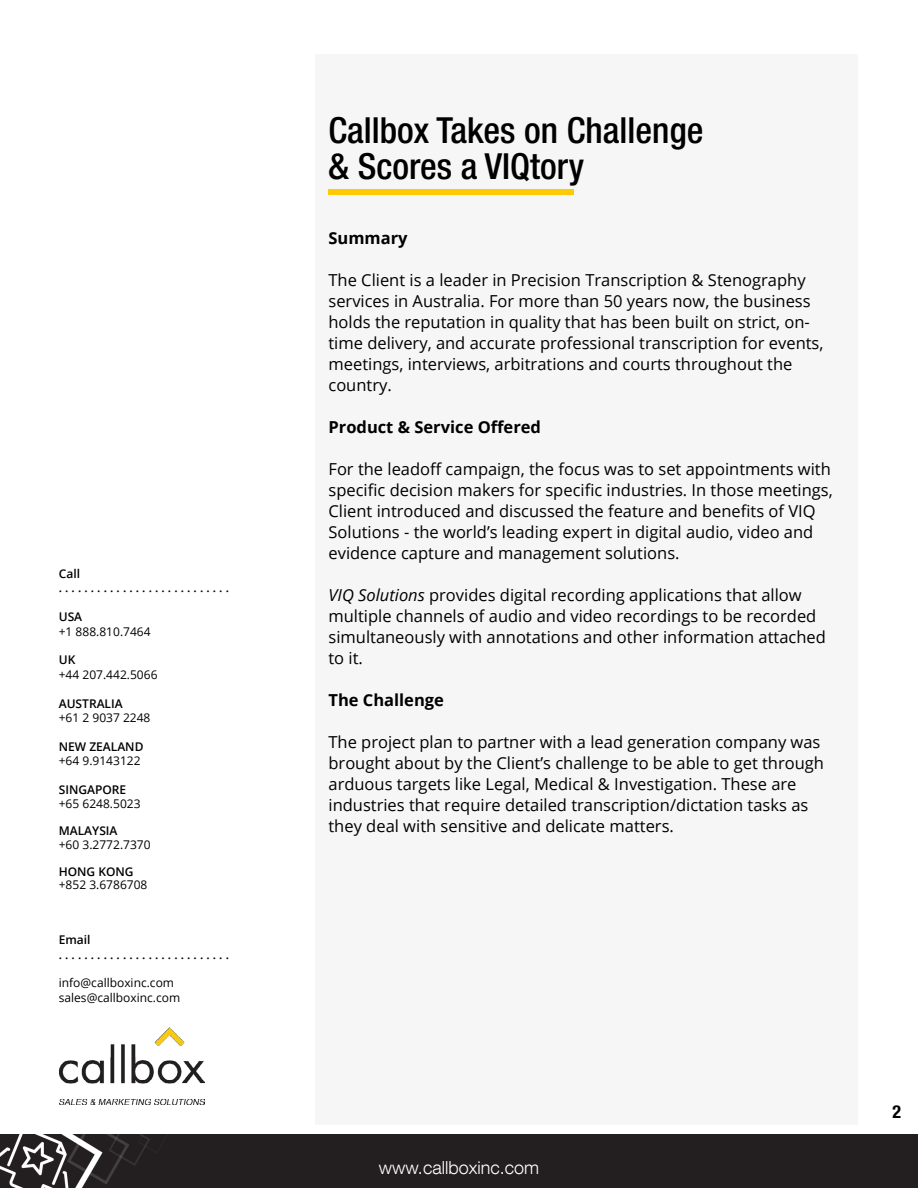
<style>
.page{position:relative;width:918px;height:1188px;background:#fff}
.page>*{position:absolute;margin:0;border:0;box-sizing:border-box;transform-origin:0 0}
.t1{font:500 condensed 36px/36px "Helvetica Neue LT Com";color:#000}
.t2{font:300 18px "Helvetica Neue LT Com";color:#fff}
.t3{font:700 condensed 18px "Helvetica Neue LT Com";color:#000}
.t4{font:16.5px/21px "Open Sans";color:#000}
.t5{font:700 16.5px "Open Sans";color:#000}
.t6{font:12px/14.4px "Open Sans";color:#000}
.t7{font:600 12px/14.4px "Open Sans";color:#000}
.s1{font-style:italic}
</style>
<div class="page">
<div style="left:0;top:1135px;width:918px;height:53px;background:#231f20"></div>
<img style="left:59px;top:1028px;width:146px;height:77px">
<div style="left:315px;top:54px;width:542px;height:1070px;background:#f6f6f6"></div>
<div style="left:328px;top:190px;width:246px;height:5px;background:#ffc905"></div>
<p class="t7" style="left:59px;top:566px;width:172px">Call<br>. . . . . . . . . . . . . . . . . . . . . . . . . . .</p>
<p class="t7" style="left:59px;top:609px;width:25px">USA</p>
<p class="t6" style="left:59px;top:624px;width:93px">+1 888.810.7464</p>
<p class="t7" style="left:59px;top:653px;width:18px">UK</p>
<p class="t6" style="left:59px;top:667px;width:100px">+44 207.442.5066</p>
<p class="t7" style="left:59px;top:696px;width:65px">AUSTRALIA</p>
<p class="t6" style="left:59px;top:710px;width:93px">+61 2 9037 2248</p>
<p class="t7" style="left:59px;top:739px;width:86px">NEW ZEALAND</p>
<p class="t6" style="left:59px;top:753px;width:83px">+64 9.9143122</p>
<p class="t7" style="left:59px;top:782px;width:69px">SINGAPORE</p>
<p class="t6" style="left:59px;top:797px;width:83px">+65 6248.5023</p>
<p class="t7" style="left:59px;top:824px;width:60px">MALAYSIA</p>
<p class="t6" style="left:59px;top:837px;width:93px">+60 3.2772.7370</p>
<p class="t7" style="left:59px;top:864px;width:76px">HONG KONG</p>
<p class="t6" style="left:59px;top:878px;width:90px">+852 3.6786708</p>
<p class="t7" style="left:59px;top:932px;width:172px">Email<br>. . . . . . . . . . . . . . . . . . . . . . . . . . .</p>
<p class="t6" style="left:59px;top:976px;width:123px">info@callboxinc.com sales@callboxinc.com</p>
<h1 class="t1" style="left:328px;top:112px;width:376px">Callbox Takes on Challenge &amp; Scores a VIQtory</h1>
<p class="t5" style="left:328px;top:226px;width:81px">Summary</p>
<p class="t4" style="left:328px;top:269px;width:497px">The Client is a leader in Precision Transcription &amp; Stenography services in Australia. For more than 50 years now, the business holds the reputation in quality that has been built on strict, on&shy;time delivery, and accurate professional transcription for events, meetings, interviews, arbitrations and courts throughout the country.</p>
<p class="t5" style="left:328px;top:415px;width:214px">Product &amp; Service Offered</p>
<p class="t4" style="left:328px;top:458px;width:506px">For the leadoff campaign, the focus was to set appointments with specific decision makers for specific industries. In those meetings, Client introduced and discussed the feature and benefits of VIQ Solutions - the world’s leading expert in digital audio, video and evidence capture and management solutions.</p>
<p class="t4" style="left:328px;top:584px;width:499px"><span class="s1">VIQ Solutions</span> provides digital recording applications that allow multiple channels of audio and video recordings to be recorded simultaneously with annotations and other information attached to it.</p>
<p class="t5" style="left:328px;top:688px;width:117px">The Challenge</p>
<p class="t4" style="left:328px;top:731px;width:497px">The project plan to partner with a lead generation company was brought about by the Client’s challenge to be able to get through arduous targets like Legal, Medical &amp; Investigation. These are industries that require detailed transcription/dictation tasks as they deal with sensitive and delicate matters.</p>
<p class="t2" style="left:379px;top:1156px;width:162px">www.callboxinc.com</p>
<p class="t3" style="left:892px;top:1101px;width:10px">2</p>
</div>
